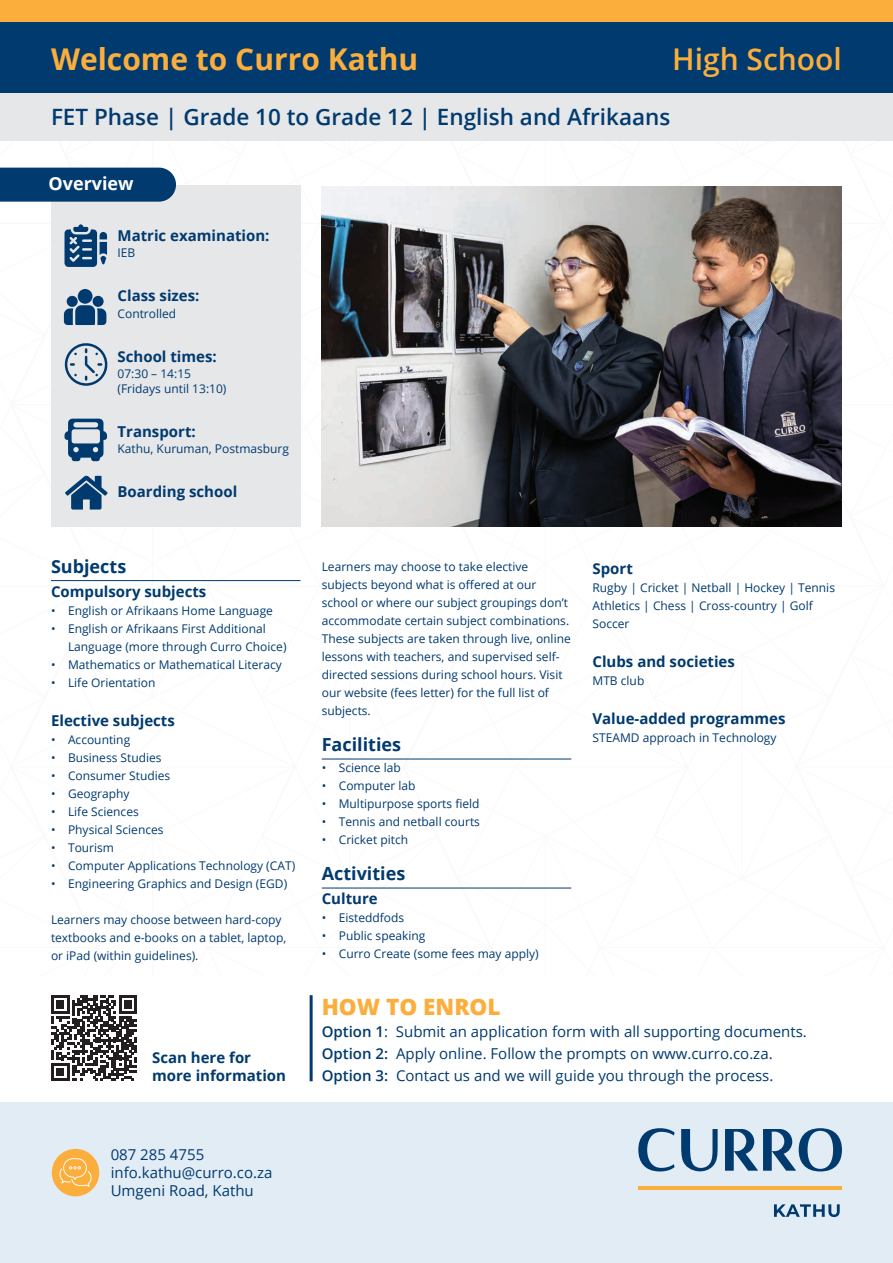
<style>
.page{position:relative;width:893px;height:1263px;background:#fff}
.page>*{position:absolute;margin:0;border:0;box-sizing:border-box;transform-origin:0 0}
.t1{font:700 30px "Open Sans";color:#fbae3b}
.t2{font:600 30px "Open Sans";color:#fbae3b}
.t3{font:600 22.5px "Open Sans";color:#003a6f}
.t4{font:800 22.5px "Open Sans";color:#fbae3b}
.t5{font:700 18px "Open Sans";color:#003a6f}
.t6{font:700 18px "Open Sans";color:#fff}
.t7{font:15px/22.2px "Open Sans";color:#003a6f}
.t8{font:700 15px/18px "Open Sans";color:#003a6f}
.t9{font:12px/18px "Open Sans";color:#003a6f}
.s1{font-weight:600}
</style>
<div class="page">
<div style="left:0;top:21px;width:893px;height:74px;background:#003a6f"></div>
<div style="left:0;top:94px;width:893px;height:47px;background:#e6e7e9"></div>
<hr style="left:310px;top:995px;width:3px;height:86px;background:#003a6f">
<svg style="left:51px;top:995px;width:86px;height:86px"></svg>
<hr style="left:51px;top:580px;width:249px;height:1px;background:#003a6f">
<hr style="left:322px;top:759px;width:249px;height:1px;background:#003a6f">
<hr style="left:322px;top:888px;width:249px;height:1px;background:#003a6f">
<div style="left:51px;top:185px;width:249px;height:341px;background:#e6e7e9"></div>
<svg style="left:65px;top:224px;width:42px;height:43px"></svg>
<div style="left:78px;top:289px;width:15px;height:15px;background:#003a6f;border-radius:50%"></div>
<svg style="left:64px;top:305px;width:42px;height:20px"></svg>
<div style="left:67px;top:296px;width:11px;height:11px;background:#003a6f;border-radius:50%"></div>
<div style="left:93px;top:296px;width:11px;height:11px;background:#003a6f;border-radius:50%"></div>
<svg style="left:65px;top:343px;width:43px;height:43px"></svg>
<svg style="left:65px;top:419px;width:42px;height:42px"></svg>
<svg style="left:65px;top:475px;width:43px;height:35px"></svg>
<div style="left:0;top:168px;width:176px;height:34px;background:#003a6f"></div>
<img style="left:322px;top:187px;width:520px;height:339px">
<div style="left:0;top:1102px;width:893px;height:161px;background:#e2ecf5"></div>
<div style="left:52px;top:1149px;width:47px;height:47px;background:#fbae3b;border-radius:50%"></div>
<svg style="left:59px;top:1158px;width:33px;height:29px"></svg>
<hr style="left:638px;top:1186px;width:204px;height:3px;background:#fbae3b">
<svg style="left:638px;top:1128px;width:37px;height:43px"></svg>
<svg style="left:725px;top:1128px;width:117px;height:43px"></svg>
<svg style="left:681px;top:1129px;width:37px;height:43px"></svg>
<svg style="left:774px;top:1204px;width:66px;height:13px"></svg>
<div style="left:0;top:0;width:893px;height:21px;background:#fbae3b"></div>
<h1 class="t1" style="left:51px;top:38px;width:369px">Welcome to Curro Kathu</h1>
<h1 class="t2" style="left:672px;top:38px;width:171px">High School</h1>
<h2 class="t3" style="left:51px;top:102px;width:621px">FET Phase | Grade 10 to Grade 12 | English and Afrikaans</h2>
<h3 class="t6" style="left:48px;top:171px;width:87px">Overview</h3>
<p class="t8" style="left:118px;top:226px;width:154px">Matric examination:</p>
<p class="t9" style="left:118px;top:244px;width:19px">IEB</p>
<p class="t8" style="left:118px;top:286px;width:83px">Class sizes:</p>
<p class="t9" style="left:118px;top:304px;width:60px">Controlled</p>
<p class="t8" style="left:118px;top:347px;width:101px">School times:</p>
<p class="t9" style="left:118px;top:366px;width:110px;line-height:14.4px">07:30 – 14:15 (Fridays until 13:10)</p>
<p class="t8" style="left:118px;top:422px;width:80px">Transport:</p>
<p class="t9" style="left:118px;top:439px;width:173px">Kathu, Kuruman, Postmasburg</p>
<p class="t8" style="left:118px;top:482px;width:121px">Boarding school</p>
<h3 class="t5" style="left:51px;top:554px;width:77px">Subjects</h3>
<p class="t8" style="left:51px;top:582px;width:157px">Compulsory subjects</p>
<p class="t9" style="left:51px;top:601px;width:223px">• English or Afrikaans Home Language</p>
<p class="t9" style="left:68px;top:619px;width:220px;text-indent:-17px">• English or Afrikaans First Additional<br>Language (more through Curro Choice)</p>
<p class="t9" style="left:51px;top:655px;width:232px">• Mathematics or Mathematical Literacy</p>
<p class="t9" style="left:51px;top:673px;width:106px">• Life Orientation</p>
<p class="t8" style="left:51px;top:711px;width:125px">Elective subjects</p>
<p class="t9" style="left:51px;top:730px;width:81px">• Accounting</p>
<p class="t9" style="left:51px;top:748px;width:112px">• Business Studies</p>
<p class="t9" style="left:51px;top:766px;width:121px">• Consumer Studies</p>
<p class="t9" style="left:51px;top:784px;width:80px">• Geography</p>
<p class="t9" style="left:51px;top:802px;width:89px">• Life Sciences</p>
<p class="t9" style="left:51px;top:820px;width:114px">• Physical Sciences</p>
<p class="t9" style="left:51px;top:838px;width:65px">• Tourism</p>
<p class="t9" style="left:51px;top:856px;width:246px">• Computer Applications Technology (CAT)</p>
<p class="t9" style="left:51px;top:874px;width:238px">• Engineering Graphics and Design (EGD)</p>
<p class="t9" style="left:51px;top:910px;width:237px">Learners may choose between hard-copy textbooks and e-books on a tablet, laptop, or iPad (within guidelines).</p>
<p class="t8" style="left:152px;top:1048px;width:135px">Scan here for more information</p>
<p class="t7" style="left:111px;top:1145px;width:163px;line-height:18px">087 285 4755 info.kathu@curro.co.za<br>Umgeni Road, Kathu</p>
<p class="t9" style="left:322px;top:558px;width:251px">Learners may choose to take elective subjects beyond what is offered at our school or where our subject groupings don’t accommodate certain subject combinations.<br>These subjects are taken through live, online lessons with teachers, and supervised self&shy;directed sessions during school hours. Visit our website (fees letter) for the full list of subjects.</p>
<h3 class="t5" style="left:322px;top:732px;width:81px">Facilities</h3>
<p class="t9" style="left:322px;top:759px;width:81px">• Science lab</p>
<p class="t9" style="left:322px;top:777px;width:95px">• Computer lab</p>
<p class="t9" style="left:322px;top:795px;width:159px">• Multipurpose sports field</p>
<p class="t9" style="left:322px;top:813px;width:160px">• Tennis and netball courts</p>
<p class="t9" style="left:322px;top:831px;width:88px">• Cricket pitch</p>
<h3 class="t5" style="left:322px;top:861px;width:85px">Activities</h3>
<p class="t8" style="left:322px;top:889px;width:58px">Culture</p>
<p class="t9" style="left:322px;top:909px;width:84px">• Eisteddfods</p>
<p class="t9" style="left:322px;top:927px;width:105px">• Public speaking</p>
<p class="t9" style="left:322px;top:945px;width:218px">• Curro Create (some fees may apply)</p>
<p class="t8" style="left:592px;top:559px;width:42px">Sport</p>
<p class="t9" style="left:592px;top:578px;width:244px">Rugby | Cricket | Netball | Hockey | Tennis<br>Athletics | Chess | Cross-country | Golf<br>Soccer</p>
<p class="t8" style="left:592px;top:652px;width:144px">Clubs and societies</p>
<p class="t9" style="left:592px;top:671px;width:53px">MTB club</p>
<p class="t8" style="left:592px;top:709px;width:194px">Value-added programmes</p>
<p class="t9" style="left:592px;top:728px;width:186px">STEAMD approach in Technology</p>
<h2 class="t4" style="left:322px;top:989px;width:180px">HOW TO ENROL</h2>
<p class="t7" style="left:322px;top:1020px;width:487px"><span class="s1">Option 1</span>: Submit an application form with all supporting documents.<br><span class="s1">Option 2:</span> Apply online. Follow the prompts on www.curro.co.za.<br><span class="s1">Option 3:</span> Contact us and we will guide you through the process.</p>
</div>
